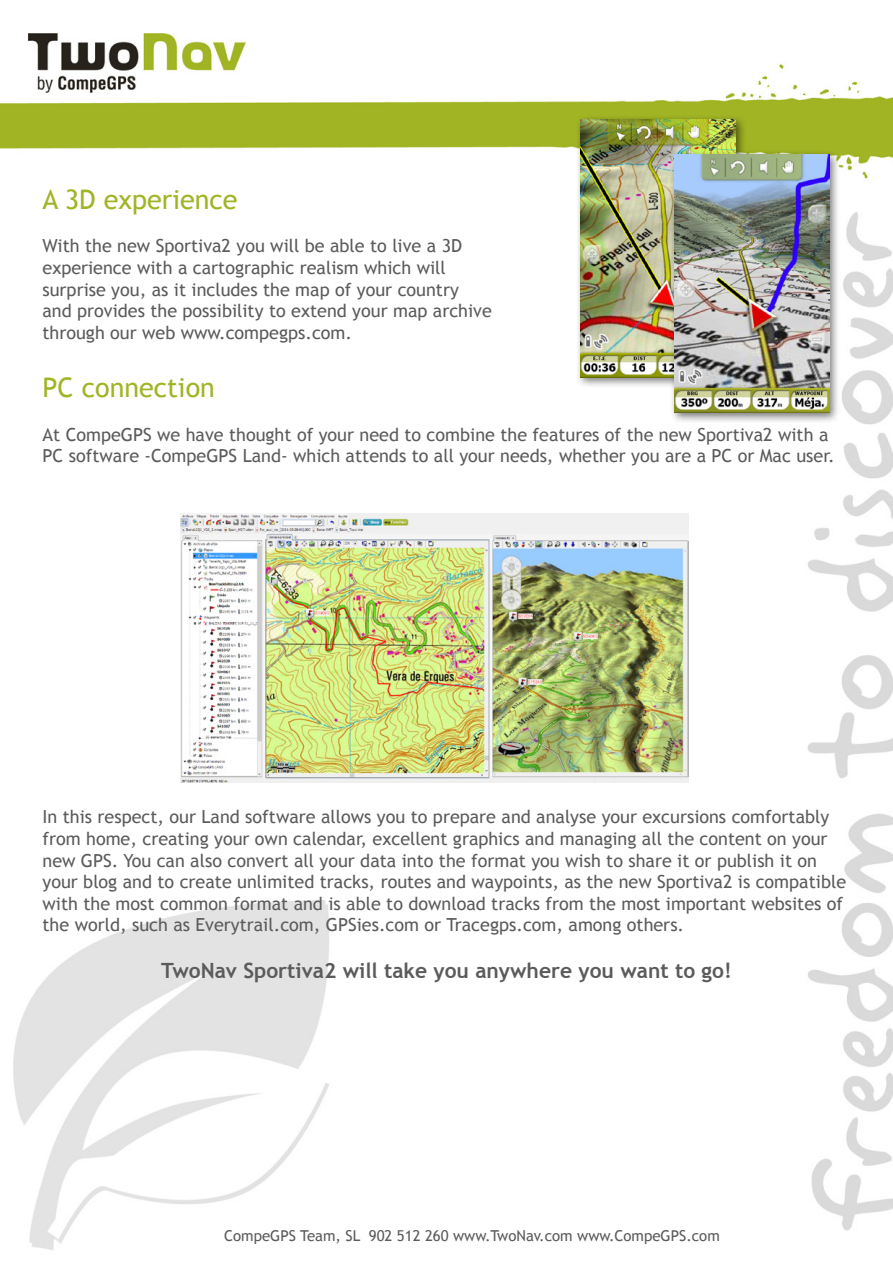
<style>
.page{position:relative;width:893px;height:1263px;background:#fff}
.page>*{position:absolute;margin:0;border:0;box-sizing:border-box;transform-origin:0 0}
.t1{font:27px "Trebuchet MS";color:#a1b424}
.t2{font:700 21px "Trebuchet MS";color:#5b5b5b}
.t3{font:18px/21.6px "Trebuchet MS";color:#5b5b5b}
.t4{font:15px "Trebuchet MS";color:#5b5b5b}
</style>
<div class="page">
<img style="left:0;top:33px;width:893px;height:1218px">
<div style="left:575px;top:114px;width:172px;height:275px;background:#000;opacity:.53"></div>
<img style="left:581px;top:119px;width:155px;height:258px">
<img style="left:181px;top:513px;width:508px;height:269px">
<div style="left:669px;top:149px;width:171px;height:274px;background:#000;opacity:.53"></div>
<img style="left:674px;top:154px;width:155px;height:258px">
<h1 class="t1" style="left:43px;top:184px;width:197px">A 3D experience</h1>
<p class="t3" style="left:43px;top:235px;width:451px">With the new Sportiva2 you will be able to live a 3D experience with a cartographic realism which will surprise you, as it includes the map of your country and provides the possibility to extend your map archive through our web www.compegps.com.</p>
<h1 class="t1" style="left:43px;top:372px;width:174px">PC connection</h1>
<p class="t3" style="left:43px;top:424px;width:794px">At CompeGPS we have thought of your need to combine the features of the new Sportiva2 with a<br>PC software -CompeGPS Land- which attends to all your needs, whether you are a PC or Mac user.</p>
<p class="t3" style="left:43px;top:806px;width:805px">In this respect, our Land software allows you to prepare and analyse your excursions comfortably from home, creating your own calendar, excellent graphics and managing all the content on your new GPS. You can also convert all your data into the format you wish to share it or publish it on your blog and to create unlimited tracks, routes and waypoints, as the new Sportiva2 is compatible with the most common format and is able to download tracks from the most important websites of the world, such as Everytrail.com, GPSies.com or Tracegps.com, among others.</p>
<p class="t2" style="left:161px;top:957px;width:572px">TwoNav Sportiva2 will take you anywhere you want to go!</p>
<p class="t4" style="left:224px;top:1227px;width:497px">CompeGPS Team, SL 902 512 260 www.TwoNav.com www.CompeGPS.com</p>
</div>
